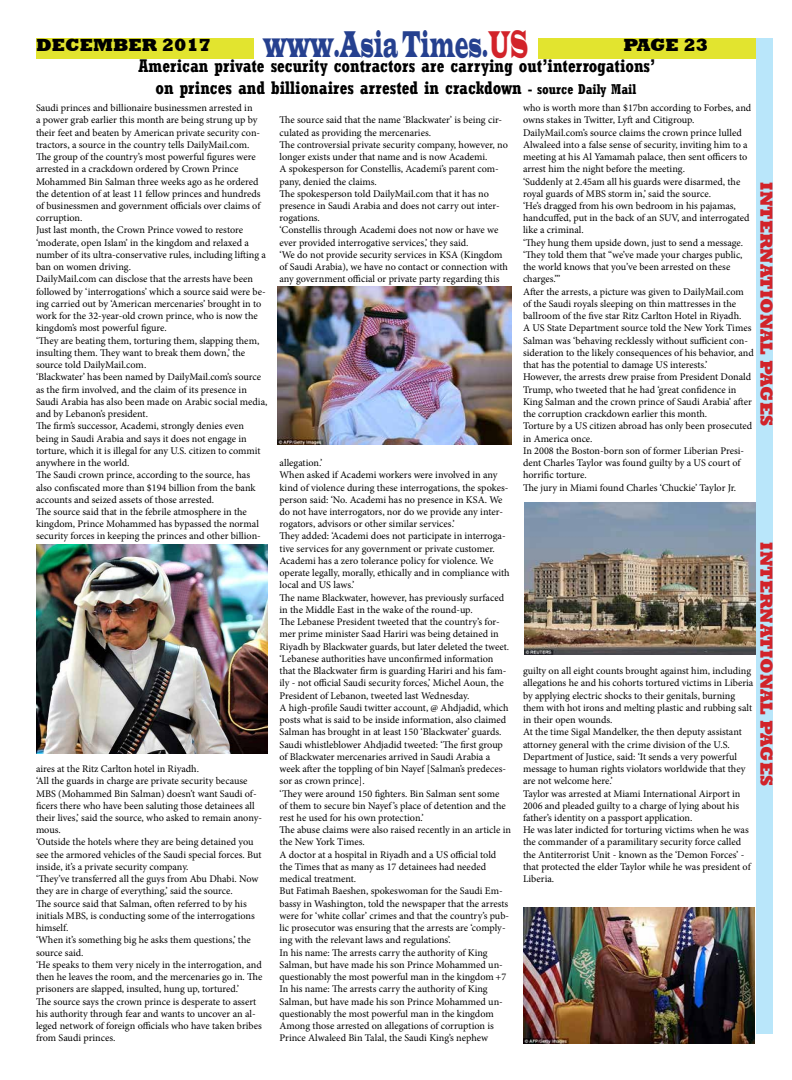
<style>
.page{position:relative;width:792px;height:1080px;background:#fff}
.page>*{position:absolute;margin:0;border:0;box-sizing:border-box;transform-origin:0 0}
.t1{font:38.3px "Latin Wide";color:#25408f;scale:.39 1}
.t2{font:700 condensed 18px/21.6px "Rockwell";color:#000;text-align:center}
.t3{font:800 18px "Rockwell";color:#d2232a}
.t4{font:800 18px "Rockwell";color:#000}
.t5{font:10.2px/12.2px "Minion Pro";color:#000}
.s1{color:#d2232a}
.s2{font-size:14px}
</style>
<div class="page">
<div style="left:36px;top:38px;width:720px;height:21px;background:#e2e42f"></div>
<div style="left:254px;top:35px;width:284px;height:24px;background:#fff"></div>
<div style="left:756px;top:38px;width:17px;height:996px;background:#b9e6fa"></div>
<img style="left:36px;top:544px;width:232px;height:209px">
<img style="left:278px;top:287px;width:233px;height:158px">
<img style="left:524px;top:503px;width:232px;height:151px">
<img style="left:523px;top:907px;width:232px;height:137px">
<h2 class="t4" style="left:36px;top:35px;width:177px">DECEMBER 2017</h2>
<h1 class="t1" style="left:264px;top:20px;width:681px">www.Asia Times.<span class="s1">US</span></h1>
<h2 class="t4" style="left:623px;top:35px;width:86px">PAGE 23</h2>
<h2 class="t2" style="left:139px;top:55px;width:518px">American private security contractors are carrying out’interrogations’ on princes and billionaires arrested in crackdown <span class="s2">- source Daily Mail</span></h2>
<p class="t5" style="left:36px;top:102px;width:233px">Saudi princes and billionaire businessmen arrested in<br>a power grab earlier this month are being strung up by their feet and beaten by American private security con&shy;tractors, a source in the country tells DailyMail.com.<br>The group of the country’s most powerful figures were arrested in a crackdown ordered by Crown Prince Mohammed Bin Salman three weeks ago as he ordered the detention of at least 11 fellow princes and hundreds of businessmen and government officials over claims of corruption.<br>Just last month, the Crown Prince vowed to restore ‘moderate, open Islam’ in the kingdom and relaxed a number of its ultra-conservative rules, including lifting a ban on women driving.<br>DailyMail.com can disclose that the arrests have been followed by ‘interrogations’ which a source said were be&shy;ing carried out by ‘American mercenaries’ brought in to work for the 32-year-old crown prince, who is now the kingdom’s most powerful figure.<br>‘They are beating them, torturing them, slapping them, insulting them. They want to break them down,’ the source told DailyMail.com.<br>‘Blackwater’ has been named by DailyMail.com’s source as the firm involved, and the claim of its presence in Saudi Arabia has also been made on Arabic social media, and by Lebanon’s president.<br>The firm’s successor, Academi, strongly denies even being in Saudi Arabia and says it does not engage in torture, which it is illegal for any U.S. citizen to commit anywhere in the world.<br>The Saudi crown prince, according to the source, has also confiscated more than $194 billion from the bank accounts and seized assets of those arrested.<br>The source said that in the febrile atmosphere in the kingdom, Prince Mohammed has bypassed the normal security forces in keeping the princes and other billion-</p>
<p class="t5" style="left:523px;top:102px;width:232px">who is worth more than $17bn according to Forbes, and owns stakes in Twitter, Lyft and Citigroup.<br>DailyMail.com’s source claims the crown prince lulled Alwaleed into a false sense of security, inviting him to a meeting at his Al Yamamah palace, then sent officers to arrest him the night before the meeting.<br>‘Suddenly at 2.45am all his guards were disarmed, the royal guards of MBS storm in,’ said the source.<br>‘He’s dragged from his own bedroom in his pajamas, handcuffed, put in the back of an SUV, and interrogated like a criminal.<br>‘They hung them upside down, just to send a message. ‘They told them that “we’ve made your charges public, the world knows that you’ve been arrested on these charges.”’<br>After the arrests, a picture was given to DailyMail.com of the Saudi royals sleeping on thin mattresses in the ballroom of the five star Ritz Carlton Hotel in Riyadh.<br>A US State Department source told the New York Times Salman was ‘behaving recklessly without sufficient con&shy;sideration to the likely consequences of his behavior, and that has the potential to damage US interests.’<br>However, the arrests drew praise from President Donald Trump, who tweeted that he had ‘great confidence in King Salman and the crown prince of Saudi Arabia’ after the corruption crackdown earlier this month.<br>Torture by a US citizen abroad has only been prosecuted in America once.<br>In 2008 the Boston-born son of former Liberian Presi&shy;dent Charles Taylor was found guilty by a US court of horrific torture.<br>The jury in Miami found Charles ‘Chuckie’ Taylor Jr.</p>
<p class="t5" style="left:280px;top:114px;width:230px">The source said that the name ‘Blackwater’ is being cir&shy;culated as providing the mercenaries.<br>The controversial private security company, however, no longer exists under that name and is now Academi.<br>A spokesperson for Constellis, Academi’s parent com&shy;pany, denied the claims.<br>The spokesperson told DailyMail.com that it has no presence in Saudi Arabia and does not carry out inter&shy;rogations.<br>‘Constellis through Academi does not now or have we ever provided interrogative services,’ they said.<br>‘We do not provide security services in KSA (Kingdom of Saudi Arabia), we have no contact or connection with any government official or private party regarding this</p>
<h2 class="t3" style="left:777px;top:182px;width:245px;rotate:90deg">INTERNATIONAL PAGES</h2>
<p class="t5" style="left:280px;top:457px;width:233px">allegation.’<br>When asked if Academi workers were involved in any kind of violence during these interrogations, the spokes&shy;person said: ‘No. Academi has no presence in KSA. We do not have interrogators, nor do we provide any inter&shy;rogators, advisors or other similar services.’<br>They added: ‘Academi does not participate in interroga&shy;tive services for any government or private customer.<br>Academi has a zero tolerance policy for violence. We operate legally, morally, ethically and in compliance with local and US laws.’<br>The name Blackwater, however, has previously surfaced in the Middle East in the wake of the round-up.<br>The Lebanese President tweeted that the country’s for&shy;mer prime minister Saad Hariri was being detained in Riyadh by Blackwater guards, but later deleted the tweet. ‘Lebanese authorities have unconfirmed information that the Blackwater firm is guarding Hariri and his fam&shy;ily - not official Saudi security forces,’ Michel Aoun, the President of Lebanon, tweeted last Wednesday.<br>A high-profile Saudi twitter account, @ Ahdjadid, which posts what is said to be inside information, also claimed Salman has brought in at least 150 ‘Blackwater’ guards.<br>Saudi whistleblower Ahdjadid tweeted: ‘The first group of Blackwater mercenaries arrived in Saudi Arabia a week after the toppling of bin Nayef [Salman’s predeces&shy;sor as crown prince].<br>‘They were around 150 fighters. Bin Salman sent some<br>of them to secure bin Nayef ’s place of detention and the rest he used for his own protection.’<br>The abuse claims were also raised recently in an article in the New York Times.<br>A doctor at a hospital in Riyadh and a US official told the Times that as many as 17 detainees had needed medical treatment.<br>But Fatimah Baeshen, spokeswoman for the Saudi Em&shy;bassy in Washington, told the newspaper that the arrests were for ‘white collar’ crimes and that the country’s pub&shy;lic prosecutor was ensuring that the arrests are ‘comply&shy;ing with the relevant laws and regulations’.<br>In his name: The arrests carry the authority of King Salman, but have made his son Prince Mohammed un&shy;questionably the most powerful man in the kingdom +7<br>In his name: The arrests carry the authority of King Salman, but have made his son Prince Mohammed un&shy;questionably the most powerful man in the kingdom Among those arrested on allegations of corruption is Prince Alwaleed Bin Talal, the Saudi King’s nephew</p>
<h2 class="t3" style="left:777px;top:542px;width:245px;rotate:90deg">INTERNATIONAL PAGES</h2>
<p class="t5" style="left:523px;top:665px;width:232px">guilty on all eight counts brought against him, including allegations he and his cohorts tortured victims in Liberia by applying electric shocks to their genitals, burning them with hot irons and melting plastic and rubbing salt in their open wounds.<br>At the time Sigal Mandelker, the then deputy assistant attorney general with the crime division of the U.S.<br>Department of Justice, said: ‘It sends a very powerful message to human rights violators worldwide that they are not welcome here.’<br>Taylor was arrested at Miami International Airport in 2006 and pleaded guilty to a charge of lying about his father’s identity on a passport application.<br>He was later indicted for torturing victims when he was the commander of a paramilitary security force called the Antiterrorist Unit - known as the ‘Demon Forces’ - that protected the elder Taylor while he was president of Liberia.</p>
<p class="t5" style="left:36px;top:763px;width:228px">aires at the Ritz Carlton hotel in Riyadh.<br>‘All the guards in charge are private security because MBS (Mohammed Bin Salman) doesn’t want Saudi of&shy;ficers there who have been saluting those detainees all their lives,’ said the source, who asked to remain anony&shy;mous.<br>‘Outside the hotels where they are being detained you see the armored vehicles of the Saudi special forces. But inside, it’s a private security company.<br>‘They’ve transferred all the guys from Abu Dhabi. Now they are in charge of everything,’ said the source.<br>The source said that Salman, often referred to by his initials MBS, is conducting some of the interrogations himself.<br>‘When it’s something big he asks them questions,’ the source said.<br>‘He speaks to them very nicely in the interrogation, and then he leaves the room, and the mercenaries go in. The prisoners are slapped, insulted, hung up, tortured.’<br>The source says the crown prince is desperate to assert his authority through fear and wants to uncover an al&shy;leged network of foreign officials who have taken bribes from Saudi princes.</p>
</div>
